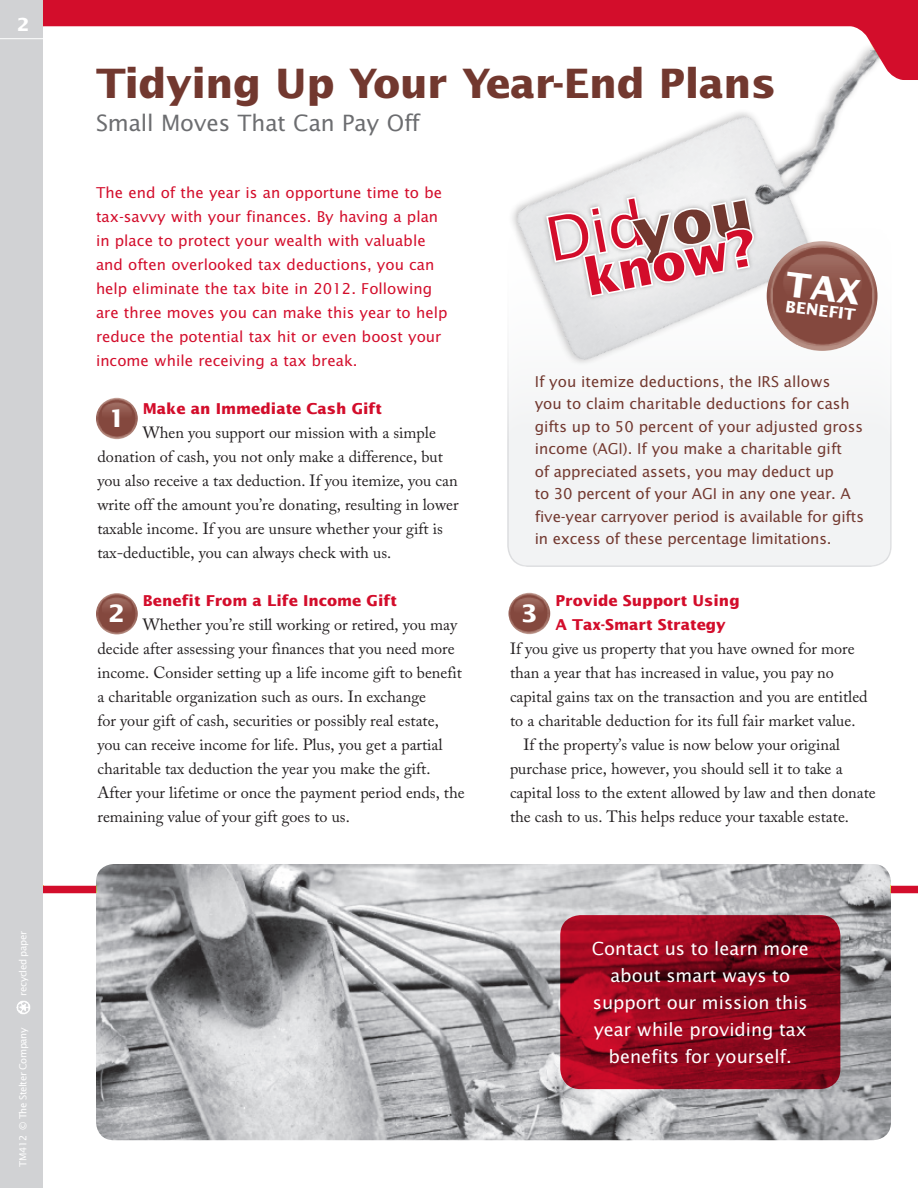
<style>
.page{position:relative;width:918px;height:1188px;background:#fff}
.page>*{position:absolute;margin:0;border:0;box-sizing:border-box;transform-origin:0 0}
.t1{font:60.6px "Lucida Sans";color:#d30d2b}
.t2{font:700 50.25px "Lucida Sans";color:#d30d2b}
.t3{font:700 40.5px "Lucida Sans";letter-spacing:-.015em;color:#72382f}
.t4{font:700 24px "Lucida Sans";color:#fff}
.t5{font:22.5px "Lucida Sans";letter-spacing:-.01em;color:#6c6d70}
.t6{font:18px/27px "Lucida Sans";color:#fff;text-align:center}
.t7{font:700 18px "Lucida Sans";color:#fff}
.t8{font:16.2px/24px "Adobe Caslon Pro";color:#231f20}
.t9{font:700 15.9px "Lucida Sans";color:#fff}
.t10{font:15px/24px "Lucida Sans";color:#d30d2b}
.t11{font:15px/22.5px "Lucida Sans";letter-spacing:-.01em;color:#72382f}
.t12{font:700 15px/24px "Lucida Sans";color:#d30d2b}
.t13{font:9.75px "Lucida Sans";letter-spacing:-.04em;color:#fff}
</style>
<div class="page">
<div style="left:14px;top:886px;width:904px;height:7px;background:#d30d2b"></div>
<img style="left:96px;top:864px;width:795px;height:276px">
<div style="left:508px;top:216px;width:383px;height:350px;background:#f2f3f4;border-radius:20px"></div>
<img style="left:507px;top:80px;width:384px;height:292px">
<svg style="left:43px;top:0;width:875px;height:80px"></svg>
<div style="left:0;top:0;width:43px;height:1188px;background:#d1d2d4"></div>
<hr style="left:0;top:38px;width:43px;height:1px;background:#fff">
<img style="left:16px;top:1001px;width:14px;height:13px">
<img style="left:96px;top:398px;width:42px;height:41px;border-radius:21px">
<img style="left:96px;top:593px;width:42px;height:41px;border-radius:21px">
<img style="left:508px;top:593px;width:42px;height:41px;border-radius:21px">
<div style="left:542px;top:193px;width:107px;height:74px;background:#e6e7e8"></div>
<div style="left:579px;top:224px;width:180px;height:78px;background:#231f20;opacity:.3"></div>
<svg style="left:544px;top:195px;width:211px;height:104px"></svg>
<img style="left:767px;top:241px;width:111px;height:110px">
<svg style="left:560px;top:915px;width:280px;height:174px"></svg>
<svg style="left:43px;top:0;width:1px;height:26px"></svg>
<svg style="left:870px;top:42px;width:10px;height:17px"></svg>
<svg style="left:785px;top:271px;width:76px;height:34px"></svg>
<p class="t7" style="left:17px;top:14px;width:14px">2</p>
<p class="t13" style="left:17px;top:996px;width:66px;rotate:-90deg">recycled paper</p>
<p class="t13" style="left:17px;top:1167px;width:141px;rotate:-90deg">TM412 © The Stelter Company</p>
<h3 class="t3" style="left:96px;top:59px;width:682px">Tidying Up Your Year-End Plans</h3>
<h3 class="t5" style="left:96px;top:109px;width:325px">Small Moves That Can Pay Off</h3>
<p class="t10" style="left:96px;top:180px;width:353px">The end of the year is an opportune time to be tax-savvy with your finances. By having a plan in place to protect your wealth with valuable and often overlooked tax deductions, you can help eliminate the tax bite in 2012. Following are three moves you can make this year to help reduce the potential tax hit or even boost your income while receiving a tax break.</p>
<h1 class="t1" style="left:539px;top:204px;width:209px;rotate:-11deg">Did <sub>you</sub></h1>
<h2 class="t2" style="left:579px;top:249px;width:176px;rotate:-11deg">know?</h2>
<p class="t9" style="left:787px;top:296px;width:72px;rotate:7deg">BENEFIT</p>
<p class="t11" style="left:535px;top:370px;width:331px">If you itemize deductions, the IRS allows<br>you to claim charitable deductions for cash gifts up to 50 percent of your adjusted gross income (AGI). If you make a charitable gift<br>of appreciated assets, you may deduct up<br>to 30 percent of your AGI in any one year. A five-year carryover period is available for gifts in excess of these percentage limitations.</p>
<p class="t12" style="left:143px;top:396px;width:241px">Make an Immediate Cash Gift</p>
<p class="t8" style="left:97px;top:420px;width:363px;text-indent:45px">When you support our mission with a simple donation of cash, you not only make a difference, but you also receive a tax deduction. If you itemize, you can write off the amount you’re donating, resulting in lower taxable income. If you are unsure whether your gift is tax-deductible, you can always check with us.</p>
<p class="t12" style="left:143px;top:588px;width:256px">Benefit From a Life Income Gift</p>
<p class="t8" style="left:97px;top:612px;width:369px;text-indent:45px">Whether you’re still working or retired, you may decide after assessing your finances that you need more income. Consider setting up a life income gift to benefit a charitable organization such as ours. In exchange<br>for your gift of cash, securities or possibly real estate, you can receive income for life. Plus, you get a partial charitable tax deduction the year you make the gift.<br>After your lifetime or once the payment period ends, the remaining value of your gift goes to us.</p>
<h3 class="t4" style="left:108px;top:403px;width:18px">1</h3>
<p class="t12" style="left:555px;top:588px;width:186px">Provide Support Using<br>A Tax-Smart Strategy</p>
<p class="t8" style="left:510px;top:636px;width:346px">If you give us property that you have owned for more</p>
<p class="t8" style="left:510px;top:660px;width:325px">than a year that has increased in value, you pay no</p>
<p class="t8" style="left:510px;top:684px;width:359px">capital gains tax on the transaction and you are entitled</p>
<p class="t8" style="left:510px;top:708px;width:347px">to a charitable deduction for its full fair market value.</p>
<p class="t8" style="left:523px;top:732px;width:318px">If the property’s value is now below your original</p>
<p class="t8" style="left:510px;top:756px;width:334px">purchase price, however, you should sell it to take a</p>
<p class="t8" style="left:510px;top:780px;width:367px">capital loss to the extent allowed by law and then donate</p>
<p class="t8" style="left:510px;top:804px;width:341px">the cash to us. This helps reduce your taxable estate.</p>
<h3 class="t4" style="left:108px;top:599px;width:18px">2</h3>
<h3 class="t4" style="left:521px;top:598px;width:18px">3</h3>
<p class="t6" style="left:592px;top:934px;width:219px">Contact us to learn more about smart ways to support our mission this year while providing tax benefits for yourself.</p>
</div>
